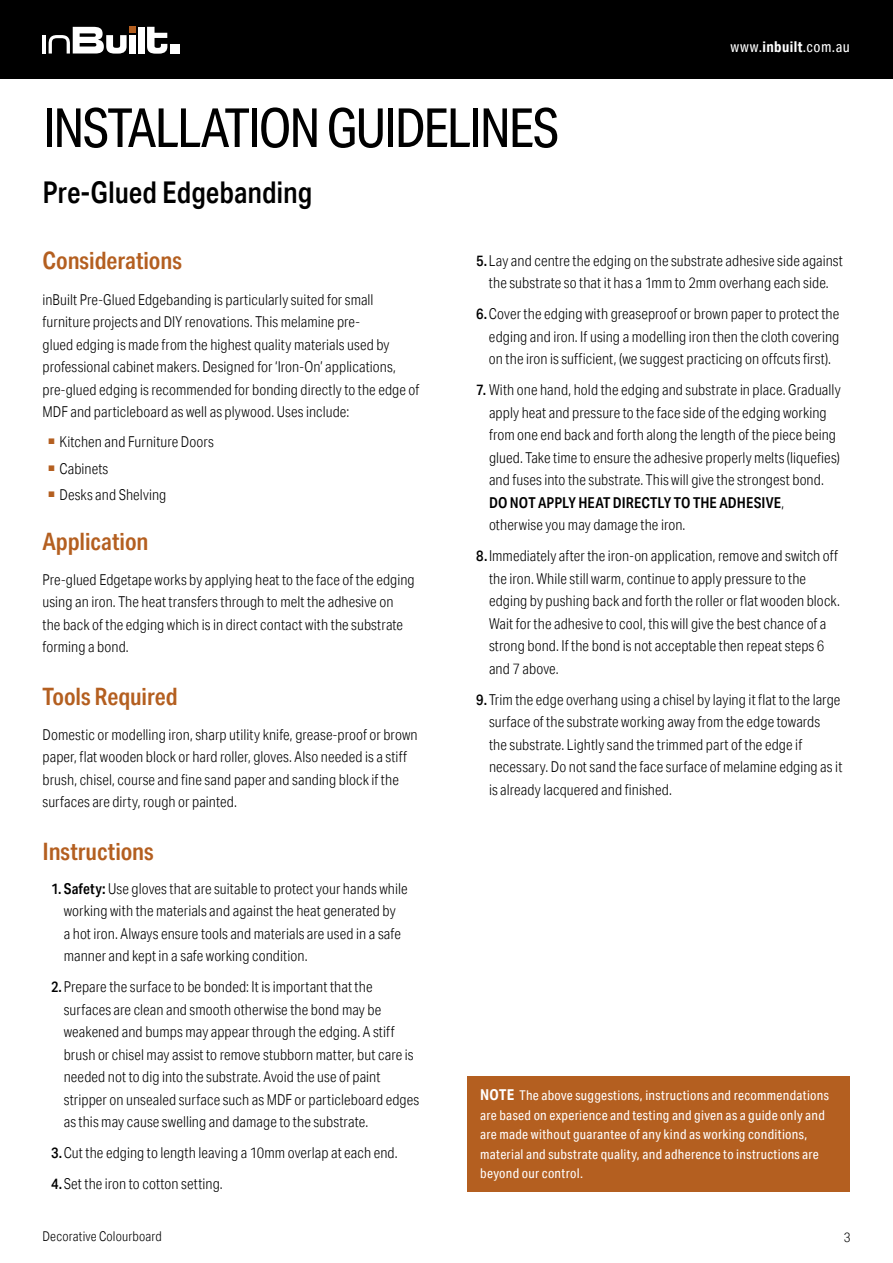
<style>
.page{position:relative;width:893px;height:1263px;background:#fff}
.page>*{position:absolute;margin:0;border:0;box-sizing:border-box;transform-origin:0 0}
.t1{font:54px "Aktiv Grotesk Cd";letter-spacing:-.04em;color:#000}
.t2{font:500 30px "Aktiv Grotesk Cd";letter-spacing:-.005em;color:#000}
.t3{font:600 24px "Aktiv Grotesk Cd";color:#b45f20}
.t4{font:300 15px/22.5px "Aktiv Grotesk Cd";letter-spacing:.005em;color:#000}
.t5{font:15px "Aktiv Grotesk Cd";letter-spacing:.035em;color:#fff}
.t6{font:13.5px/19.5px "Aktiv Grotesk Cd";letter-spacing:.02em;color:#fff}
.t7{font:300 13.5px "Aktiv Grotesk Cd";letter-spacing:.01em;color:#000}
.s1{font-weight:700}
.s2{font-weight:500}
.s3{font-weight:600}
.s4{font-weight:700;font-size:15px}
</style>
<div class="page">
<div style="left:0;top:0;width:893px;height:79px;background:#000"></div>
<div style="left:138px;top:27px;width:6px;height:27px;background:#fff"></div>
<svg style="left:147px;top:27px;width:20px;height:27px"></svg>
<div style="left:170px;top:44px;width:10px;height:10px;background:#fff"></div>
<svg style="left:49px;top:27px;width:86px;height:27px"></svg>
<hr style="left:43px;top:35px;width:3px;height:19px;background:#fff">
<div style="left:467px;top:1076px;width:383px;height:115px;background:#b45f20"></div>
<h1 class="t1" style="left:43px;top:96px;width:518px">INSTALLATION GUIDELINES</h1>
<h2 class="t2" style="left:43px;top:174px;width:271px">Pre-Glued Edgebanding</h2>
<p class="t5" style="left:730px;top:38px;width:121px">www.<span class="s1">inbuilt</span>.com.au</p>
<h3 class="t3" style="left:43px;top:247px;width:141px">Considerations</h3>
<p class="t4" style="left:43px;top:288px;width:378px">inBuilt Pre-Glued Edgebanding is particularly suited for small furniture projects and DIY renovations. This melamine pre-<br>glued edging is made from the highest quality materials used by professional cabinet makers. Designed for ‘Iron-On’ applications, pre-glued edging is recommended for bonding directly to the edge of MDF and particleboard as well as plywood. Uses include:</p>
<p class="t4" style="left:49px;top:430px;width:166px"><sup>■</sup> Kitchen and Furniture Doors</p>
<p class="t4" style="left:49px;top:457px;width:61px"><sup>■</sup> Cabinets</p>
<p class="t4" style="left:49px;top:484px;width:119px"><sup>■</sup> Desks and Shelving</p>
<h3 class="t3" style="left:43px;top:527px;width:107px">Application</h3>
<p class="t4" style="left:43px;top:568px;width:374px">Pre-glued Edgetape works by applying heat to the face of the edging using an iron. The heat transfers through to melt the adhesive on the back of the edging which is in direct contact with the substrate forming a bond.</p>
<h3 class="t3" style="left:43px;top:682px;width:137px">Tools Required</h3>
<p class="t4" style="left:43px;top:723px;width:377px">Domestic or modelling iron, sharp utility knife, grease-proof or brown paper, flat wooden block or hard roller, gloves. Also needed is a stiff brush, chisel, course and fine sand paper and sanding block if the surfaces are dirty, rough or painted.</p>
<h3 class="t3" style="left:43px;top:837px;width:113px">Instructions</h3>
<p class="t4" style="left:64px;top:877px;width:345px;text-indent:-13px"><span class="s2">1.</span> <span class="s3">Safety:</span> Use gloves that are suitable to protect your hands while working with the materials and against the heat generated by<br>a hot iron. Always ensure tools and materials are used in a safe manner and kept in a safe working condition.</p>
<p class="t4" style="left:64px;top:975px;width:357px;text-indent:-13px"><span class="s2">2.</span>Prepare the surface to be bonded: It is important that the surfaces are clean and smooth otherwise the bond may be weakened and bumps may appear through the edging. A stiff brush or chisel may assist to remove stubborn matter, but care is needed not to dig into the substrate. Avoid the use of paint stripper on unsealed surface such as MDF or particleboard edges as this may cause swelling and damage to the substrate.</p>
<p class="t4" style="left:51px;top:1137px;width:348px;line-height:31px"><span class="s2">3.</span>Cut the edging to length leaving a 10mm overlap at each end.<br><span class="s2">4.</span>Set the iron to cotton setting.</p>
<p class="t4" style="left:476px;top:249px;width:368px;text-align:center"><span class="s2">5.</span>Lay and centre the edging on the substrate adhesive side against the substrate so that it has a 1mm to 2mm overhang each side.</p>
<p class="t4" style="left:489px;top:303px;width:352px;text-align:justify;text-indent:-13px"><span class="s2">6.</span>Cover the edging with greaseproof or brown paper to protect the edging and iron. If using a modelling iron then the cloth covering on the iron is sufficient, (we suggest practicing on offcuts first).</p>
<p class="t4" style="left:489px;top:379px;width:353px;text-indent:-13px"><span class="s2">7.</span> With one hand, hold the edging and substrate in place. Gradually apply heat and pressure to the face side of the edging working from one end back and forth along the length of the piece being glued. Take time to ensure the adhesive properly melts (liquefies) and fuses into the substrate. This will give the strongest bond.<br><span class="s3">DO NOT APPLY HEAT DIRECTLY TO THE ADHESIVE</span>, otherwise you may damage the iron.</p>
<p class="t4" style="left:489px;top:545px;width:352px;text-indent:-13px"><span class="s2">8.</span>Immediately after the iron-on application, remove and switch off the iron. While still warm, continue to apply pressure to the edging by pushing back and forth the roller or flat wooden block.<br>Wait for the adhesive to cool, this will give the best chance of a strong bond. If the bond is not acceptable then repeat steps 6 and 7 above.</p>
<p class="t4" style="left:489px;top:688px;width:355px;text-indent:-13px"><span class="s2">9.</span> Trim the edge overhang using a chisel by laying it flat to the large surface of the substrate working away from the edge towards<br>the substrate. Lightly sand the trimmed part of the edge if necessary. Do not sand the face surface of melamine edging as it is already lacquered and finished.</p>
<p class="t6" style="left:480px;top:1085px;width:350px"><span class="s4">NOTE</span> The above suggestions, instructions and recommendations are based on experience and testing and given as a guide only and are made without guarantee of any kind as working conditions, material and substrate quality, and adherence to instructions are beyond our control.</p>
<p class="t7" style="left:43px;top:1228px;width:121px">Decorative Colourboard</p>
<p class="t7" style="left:844px;top:1229px;width:8px">3</p>
</div>
